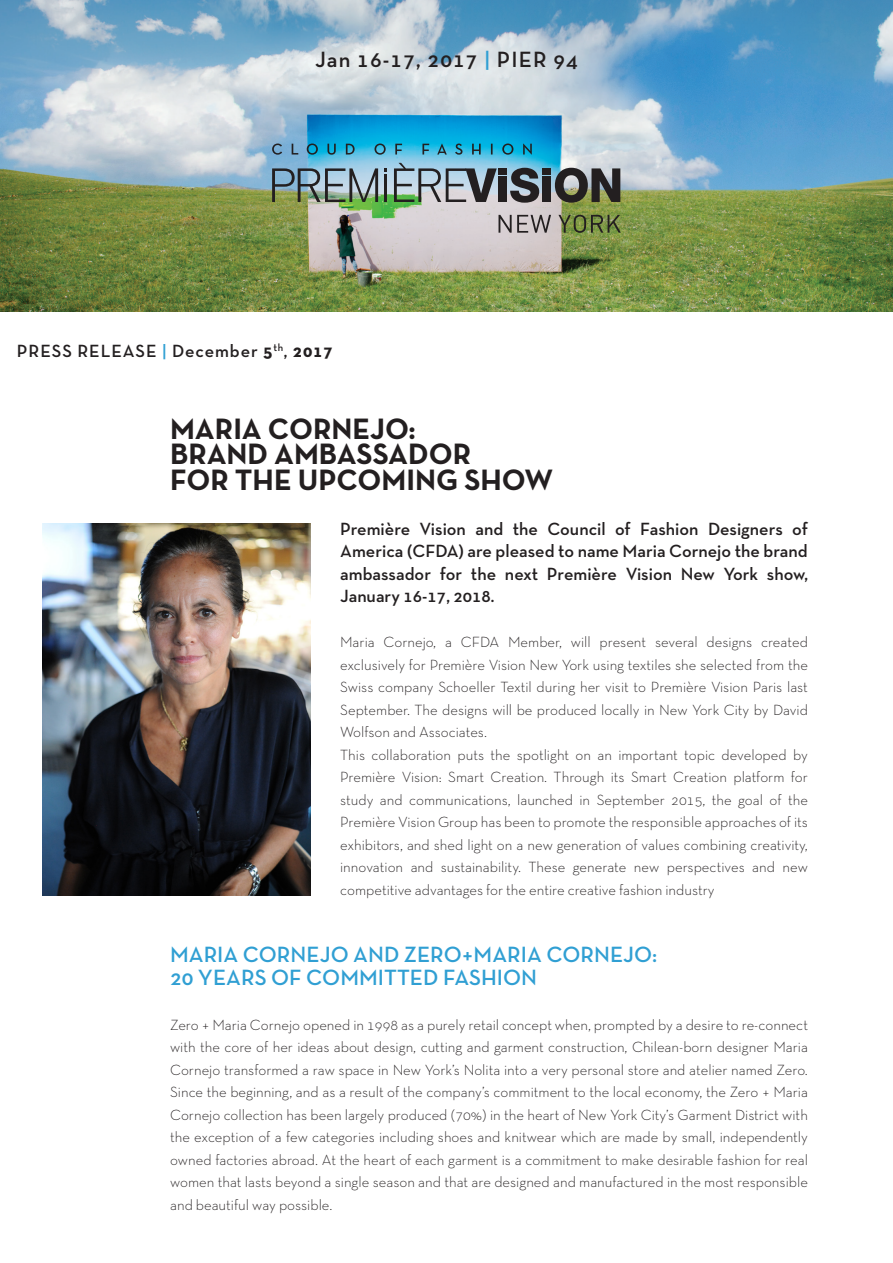
<style>
.page{position:relative;width:893px;height:1263px;background:#fff}
.page>*{position:absolute;margin:0;border:0;box-sizing:border-box;transform-origin:0 0}
.t1{font:700 30px "Neutra Text TF";color:#231f20}
.t2{font:600 22.5px "Neutra Text TF";color:#309fd3}
.t3{font:600 22.5px "Neutra Text TF";letter-spacing:.05em;color:#231f20}
.t4{font:600 18px/22.5px "Neutra Text TF";color:#231f20;text-align:justify}
.t5{font:600 18px "Neutra Text TF";letter-spacing:.05em;color:#231f20}
.t6{font:300 15px/22.5px "Neutra Text TF";color:#231f20;text-align:justify}
.s1{color:#309fd3}
.s2{font-weight:700}
</style>
<div class="page">
<img style="left:0;top:0;width:893px;height:311px">
<svg style="left:272px;top:144px;width:260px;height:11px;background:#309dbe"></svg>
<svg style="left:510px;top:168px;width:29px;height:35px"></svg>
<svg style="left:555px;top:168px;width:65px;height:35px;background:#5b5d55"></svg>
<div style="left:542px;top:168px;width:9px;height:6px;background:#231f20"></div>
<div style="left:542px;top:177px;width:9px;height:25px;background:#231f20"></div>
<div style="left:498px;top:168px;width:9px;height:6px;background:#231f20"></div>
<div style="left:498px;top:177px;width:9px;height:25px;background:#231f20"></div>
<svg style="left:384px;top:168px;width:3px;height:4px"></svg>
<hr style="left:384px;top:174px;width:3px;height:28px;background:#231f20">
<svg style="left:394px;top:163px;width:103px;height:39px;background:#8b9ca4"></svg>
<svg style="left:272px;top:168px;width:106px;height:34px;background:#7c9190"></svg>
<svg style="left:498px;top:215px;width:53px;height:18px"></svg>
<svg style="left:558px;top:215px;width:63px;height:18px"></svg>
<img style="left:43px;top:524px;width:267px;height:371px">
<p class="t3" style="left:315px;top:45px;width:264px">Jan 16-17, 2017 <span class="s1">|</span> PIER 94</p>
<p class="t5" style="left:17px;top:340px;width:317px">PRESS RELEASE <span class="s1">|</span> December <span class="s2">5</span><sup>th</sup>, <span class="s2">2017</span></p>
<p class="t1" style="left:170px;top:410px;width:247px">MARIA CORNEJO:</p>
<p class="t1" style="left:170px;top:435px;width:303px">BRAND AMBASSADOR</p>
<p class="t1" style="left:170px;top:461px;width:385px">FOR THE UPCOMING SHOW</p>
<p class="t4" style="left:340px;top:517px;width:469px">Première Vision and the Council of Fashion Designers of America (CFDA) are pleased to name Maria Cornejo the brand ambassador for the next Première Vision New York show, January 16-17, 2018.</p>
<p class="t6" style="left:340px;top:631px;width:469px">Maria Cornejo, a CFDA Member, will present several designs created exclusively for Première Vision New York using textiles she selected from the Swiss company Schoeller Textil during her visit to Première Vision Paris last September. The designs will be produced locally in New York City by David Wolfson and Associates.</p>
<p class="t6" style="left:340px;top:743px;width:469px">This collaboration puts the spotlight on an important topic developed by Première Vision: Smart Creation. Through its Smart Creation platform for study and communications, launched in September 2015, the goal of the Première Vision Group has been to promote the responsible approaches of its exhibitors, and shed light on a new generation of values combining creativity, innovation and sustainability. These generate new perspectives and new competitive advantages for the entire creative fashion industry</p>
<p class="t2" style="left:170px;top:941px;width:488px">MARIA CORNEJO AND ZERO+MARIA CORNEJO:</p>
<p class="t2" style="left:170px;top:963px;width:368px">20 YEARS OF COMMITTED FASHION</p>
<p class="t6" style="left:170px;top:1013px;width:639px">Zero + Maria Cornejo opened in 1998 as a purely retail concept when, prompted by a desire to re-connect with the core of her ideas about design, cutting and garment construction, Chilean-born designer Maria Cornejo transformed a raw space in New York’s Nolita into a very personal store and atelier named Zero.<br>Since the beginning, and as a result of the company’s commitment to the local economy, the Zero + Maria Cornejo collection has been largely produced (70%) in the heart of New York City’s Garment District with the exception of a few categories including shoes and knitwear which are made by small, independently owned factories abroad. At the heart of each garment is a commitment to make desirable fashion for real women that lasts beyond a single season and that are designed and manufactured in the most responsible and beautiful way possible.</p>
</div>
